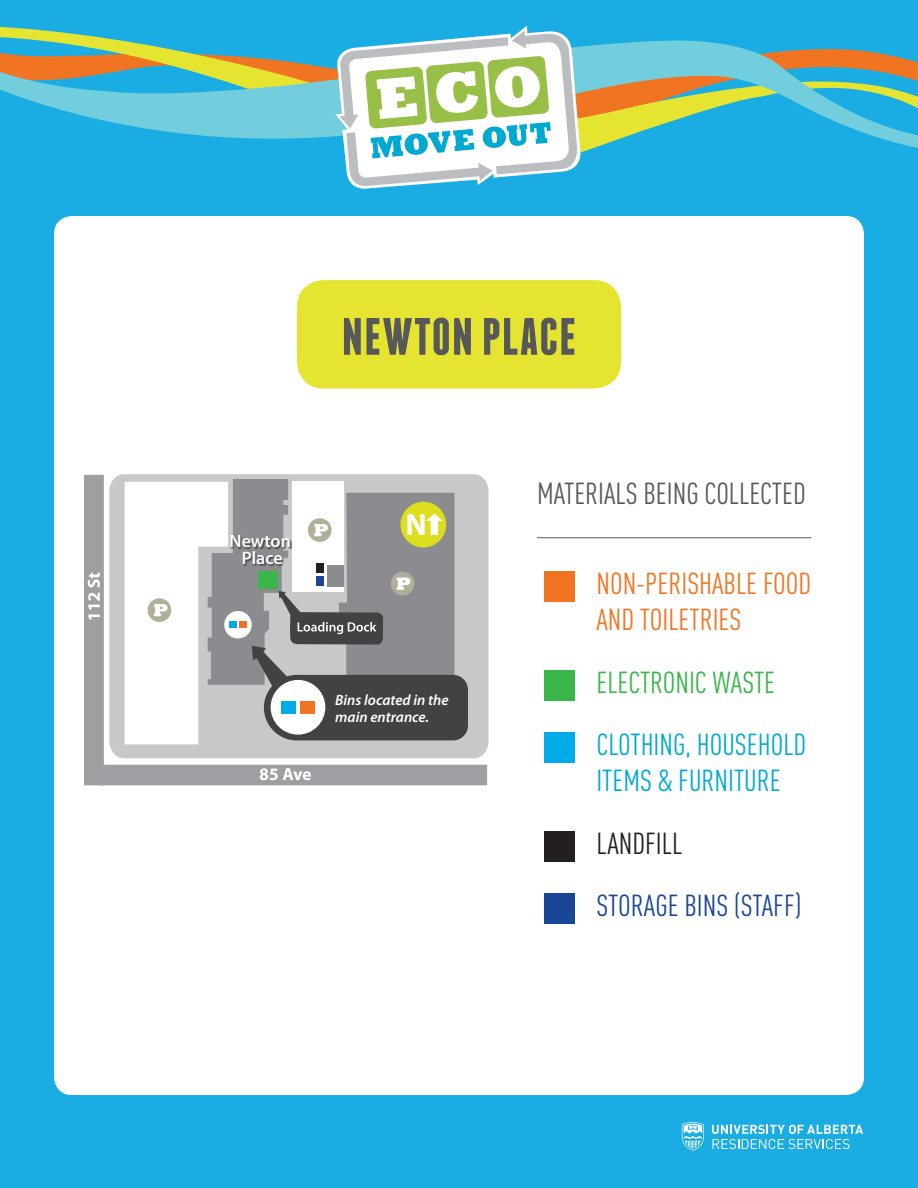
<style>
.page{position:relative;width:918px;height:1188px;background:#1aade4}
.page>*{position:absolute;margin:0;border:0;box-sizing:border-box;transform-origin:0 0}
.t1{font:700 52.5px "Franchise";letter-spacing:.01em;color:#57585a}
.t2{font:condensed 30px/36px "DIN Pro";color:#00a9d1}
.t3{font:condensed 30px/36px "DIN Pro";color:#f17422}
.t4{font:condensed 30px "DIN Pro";color:#57585a}
.t5{font:condensed 30px "DIN Pro";color:#1a4698}
.t6{font:condensed 30px "DIN Pro";color:#3ab54a}
.t7{font:condensed 30px "DIN Pro";color:#231f20}
.t8{font:600 18px/16.5px "Myriad Pro";color:#fff;text-align:center}
.t9{font:italic 600 15px/16.5px "Myriad Pro";color:#fff}
</style>
<div class="page">
<svg style="left:0;top:26px;width:918px;height:126px"></svg>
<div style="left:54px;top:216px;width:810px;height:879px;background:#fff;border-radius:18px"></div>
<div style="left:544px;top:893px;width:31px;height:31px;background:#1a4698"></div>
<div style="left:544px;top:670px;width:31px;height:31px;background:#3ab54a"></div>
<div style="left:544px;top:571px;width:31px;height:31px;background:#f17422"></div>
<div style="left:544px;top:831px;width:31px;height:31px;background:#231f20"></div>
<div style="left:544px;top:732px;width:31px;height:31px;background:#00abe7"></div>
<hr style="left:537px;top:537px;width:274px;height:1px;background:#57585a">
<div style="left:297px;top:280px;width:324px;height:109px;background:#e5e531;border-radius:27px"></div>
<svg style="left:336px;top:26px;width:246px;height:163px"></svg>
<svg style="left:712px;top:1125px;width:151px;height:24px"></svg>
<svg style="left:682px;top:1122px;width:22px;height:29px"></svg>
<svg style="left:109px;top:474px;width:380px;height:284px;fill:#c7c8ca"></svg>
<div style="left:84px;top:475px;width:20px;height:310px;background:#9d9fa2"></div>
<div style="left:99px;top:765px;width:388px;height:20px;background:#9d9fa2"></div>
<svg style="left:88px;top:573px;width:12px;height:47px"></svg>
<svg style="left:260px;top:768px;width:51px;height:12px"></svg>
<svg style="left:125px;top:479px;width:343px;height:265px"></svg>
<div style="left:224px;top:611px;width:28px;height:28px;background:#fff;border-radius:50%"></div>
<div style="left:239px;top:622px;width:7px;height:6px;background:#f17422"></div>
<div style="left:230px;top:622px;width:7px;height:6px;background:#00abe7"></div>
<div style="left:317px;top:577px;width:7px;height:9px;background:#1a4698"></div>
<div style="left:317px;top:563px;width:7px;height:9px;background:#231f20"></div>
<div style="left:327px;top:565px;width:16px;height:10px;background:#8a8c8f"></div>
<div style="left:327px;top:577px;width:16px;height:10px;background:#8a8c8f"></div>
<p class="t1" style="left:341px;top:310px;width:237px">NEWTON PLACE</p>
<p class="t8" style="left:230px;top:533px;width:63px">Newton<br>Place</p>
<p class="t9" style="left:335px;top:691px;width:115px">Bins located in the main entrance.</p>
<p class="t4" style="left:537px;top:472px;width:270px">MATERIALS BEING COLLECTED</p>
<p class="t3" style="left:596px;top:563px;width:216px">NON-PERISHABLE FOOD<br>AND TOILETRIES</p>
<p class="t6" style="left:596px;top:660px;width:180px">ELECTRONIC WASTE</p>
<p class="t2" style="left:596px;top:724px;width:211px">CLOTHING, HOUSEHOLD<br>ITEMS &amp; FURNITURE</p>
<p class="t7" style="left:596px;top:821px;width:87px">LANDFILL</p>
<p class="t5" style="left:596px;top:884px;width:207px">STORAGE BINS (STAFF)</p>
</div>
